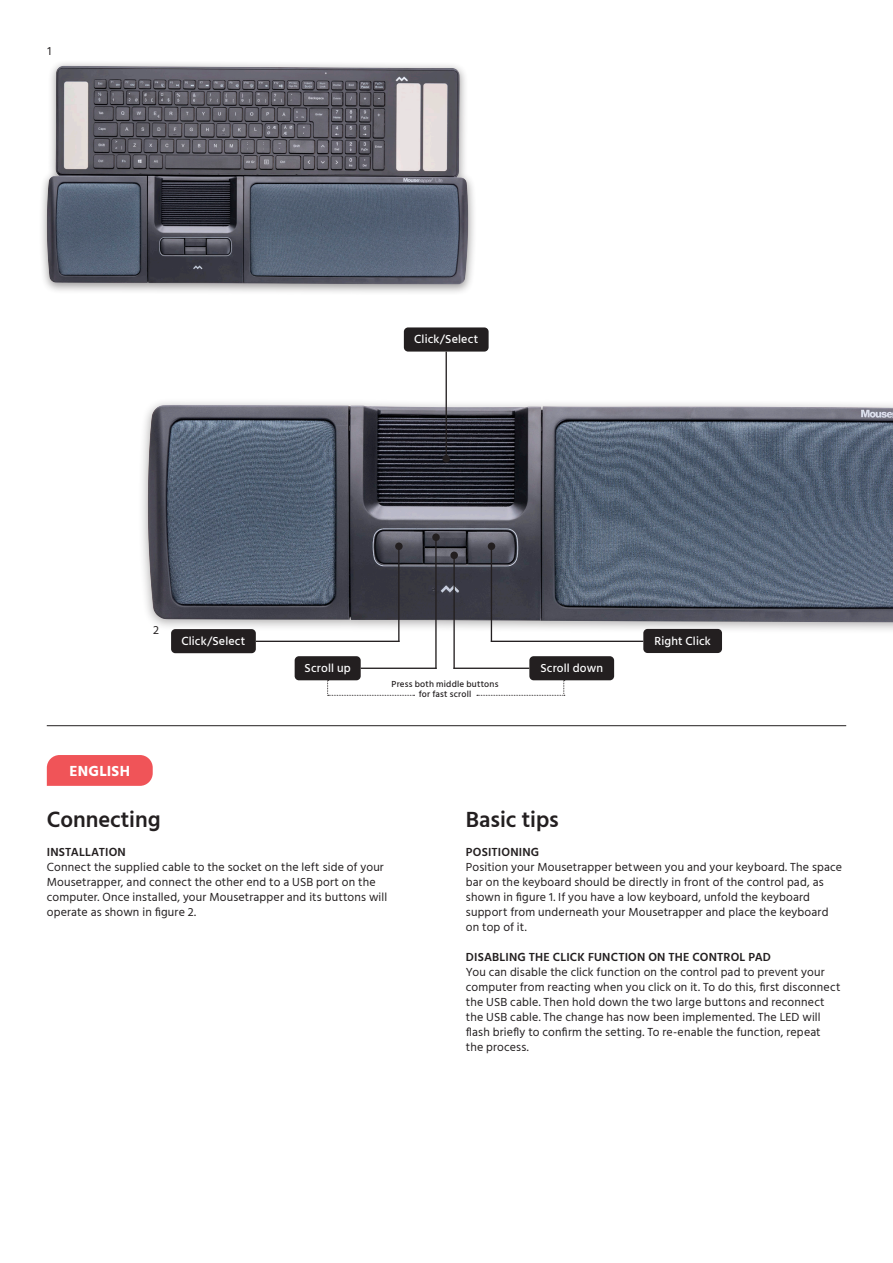
<style>
.page{position:relative;width:893px;height:1263px;background:#fff}
.page>*{position:absolute;margin:0;border:0;box-sizing:border-box;transform-origin:0 0}
.t1{font:600 22.5px "Hind";letter-spacing:-.005em;color:#231f20}
.t2{font:700 15px "Hind";letter-spacing:.015em;color:#fff}
.t3{font:12px/15px "Hind";letter-spacing:.015em;color:#231f20}
.t4{font:600 12px "Hind";letter-spacing:.015em;color:#231f20}
.t5{font:500 12px "Hind";letter-spacing:.015em;color:#fff}
.t6{font:500 9px/10.8px "Hind";letter-spacing:.02em;color:#231f20;text-align:center}
</style>
<div class="page">
<div style="left:138px;top:397px;width:755px;height:237px;background:#231f20;opacity:.35"></div>
<img style="left:148px;top:405px;width:745px;height:217px">
<hr style="left:47px;top:725px;width:799px;height:1px;background:#231f20">
<div style="left:295px;top:656px;width:66px;height:24px;background:#231f20;border-radius:4px"></div>
<div style="left:404px;top:327px;width:85px;height:25px;background:#231f20;border-radius:4px"></div>
<div style="left:529px;top:656px;width:85px;height:24px;background:#231f20;border-radius:4px"></div>
<hr style="left:398px;top:546px;width:1px;height:96px;background:#231f20">
<hr style="left:491px;top:546px;width:1px;height:96px;background:#231f20">
<hr style="left:256px;top:641px;width:143px;height:1px;background:#231f20">
<hr style="left:361px;top:668px;width:76px;height:1px;background:#231f20">
<hr style="left:453px;top:668px;width:76px;height:1px;background:#231f20">
<hr style="left:446px;top:352px;width:1px;height:107px;background:#231f20">
<hr style="left:491px;top:641px;width:152px;height:1px;background:#231f20">
<div style="left:442px;top:455px;width:8px;height:7px;background:#231f20;border-radius:50%"></div>
<div style="left:395px;top:542px;width:8px;height:8px;background:#231f20;border-radius:50%"></div>
<div style="left:488px;top:542px;width:7px;height:8px;background:#231f20;border-radius:50%"></div>
<svg style="left:47px;top:755px;width:106px;height:31px;background:#f05a5e"></svg>
<div style="left:643px;top:629px;width:79px;height:24px;background:#231f20;border-radius:4px"></div>
<div style="left:171px;top:629px;width:85px;height:24px;background:#231f20;border-radius:4px"></div>
<hr style="left:435px;top:537px;width:2px;height:132px;background:#231f20">
<hr style="left:453px;top:555px;width:2px;height:114px;background:#231f20">
<div style="left:432px;top:533px;width:8px;height:8px;background:#231f20;border-radius:50%"></div>
<div style="left:450px;top:551px;width:8px;height:8px;background:#231f20;border-radius:50%"></div>
<div style="left:38px;top:60px;width:439px;height:235px;background:#231f20;opacity:.45"></div>
<img style="left:47px;top:66px;width:421px;height:218px">
<svg style="left:327px;top:680px;width:88px;height:16px"></svg>
<svg style="left:477px;top:680px;width:88px;height:16px"></svg>
<p class="t3" style="left:48px;top:44px;width:5px">1</p>
<p class="t5" style="left:414px;top:331px;width:65px">Click/Select</p>
<p class="t3" style="left:153px;top:623px;width:7px">2</p>
<p class="t5" style="left:181px;top:633px;width:65px">Click/Select</p>
<p class="t5" style="left:654px;top:633px;width:58px">Right Click</p>
<p class="t5" style="left:305px;top:660px;width:48px">Scroll up</p>
<p class="t6" style="left:392px;top:679px;width:108px">Press both middle buttons for fast scroll</p>
<p class="t5" style="left:540px;top:660px;width:64px">Scroll down</p>
<p class="t2" style="left:70px;top:762px;width:62px">ENGLISH</p>
<p class="t1" style="left:47px;top:803px;width:115px">Connecting</p>
<p class="t1" style="left:466px;top:803px;width:94px">Basic tips</p>
<p class="t4" style="left:47px;top:844px;width:81px">INSTALLATION</p>
<p class="t3" style="left:47px;top:860px;width:342px">Connect the supplied cable to the socket on the left side of your Mousetrapper, and connect the other end to a USB port on the computer. Once installed, your Mousetrapper and its buttons will operate as shown in figure 2.</p>
<p class="t4" style="left:466px;top:844px;width:75px">POSITIONING</p>
<p class="t3" style="left:466px;top:860px;width:378px">Position your Mousetrapper between you and your keyboard. The space bar on the keyboard should be directly in front of the control pad, as shown in figure 1. If you have a low keyboard, unfold the keyboard support from underneath your Mousetrapper and place the keyboard on top of it.</p>
<p class="t4" style="left:466px;top:949px;width:307px">DISABLING THE CLICK FUNCTION ON THE CONTROL PAD</p>
<p class="t3" style="left:466px;top:965px;width:376px">You can disable the click function on the control pad to prevent your computer from reacting when you click on it. To do this, first disconnect the USB cable. Then hold down the two large buttons and reconnect the USB cable. The change has now been implemented. The LED will flash briefly to confirm the setting. To re-enable the function, repeat the process.</p>
</div>
